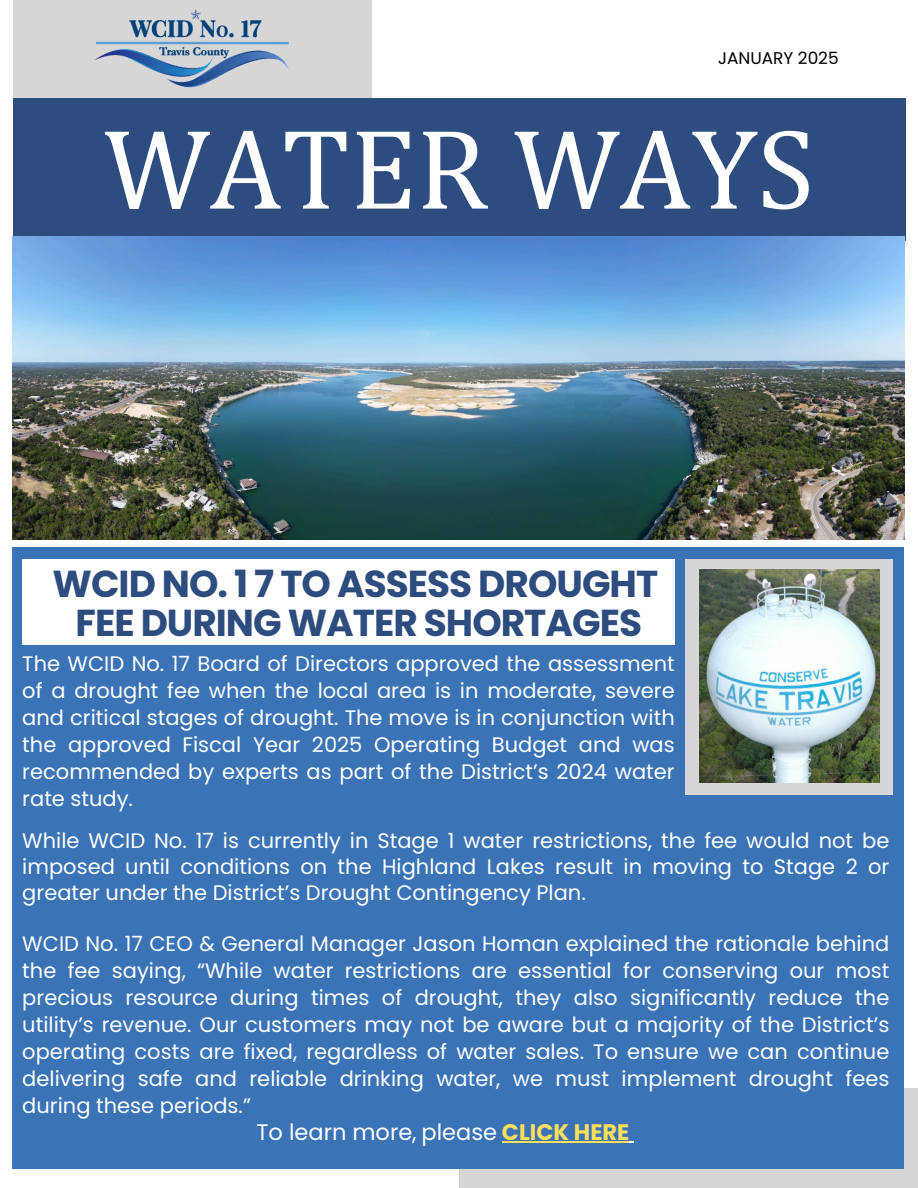
<style>
.page{position:relative;width:918px;height:1188px;background:#fff}
.page>*{position:absolute;margin:0;border:0;box-sizing:border-box;transform-origin:0 0}
.t1{font:115.35px "Cambria";color:#fff}
.t2{font:700 37.5px/39.3px "Poppins";letter-spacing:-.025em;color:#2d4c7f;text-align:center}
.t3{font:22.5px "Poppins";color:#fff}
.t4{font:21px/27px "Poppins";color:#fff;text-align:justify}
.t5{font:16.95px "Poppins";color:#000}
.s1{font-weight:700;color:#ffde59}
</style>
<div class="page">
<div style="left:13px;top:0;width:359px;height:300px;background:#d6d6d6"></div>
<div style="left:459px;top:1088px;width:459px;height:100px;background:#d6d6d6"></div>
<div style="left:13px;top:98px;width:892px;height:143px;background:#2d4c7f"></div>
<div style="left:13px;top:547px;width:891px;height:621px;background:#3a73b6"></div>
<img style="left:13px;top:236px;width:892px;height:304px">
<div style="left:685px;top:559px;width:208px;height:235px;background:#d6d6d6"></div>
<img style="left:699px;top:569px;width:181px;height:214px">
<img style="left:95px;top:9px;width:194px;height:79px">
<hr style="left:502px;top:1142px;width:127px;height:1px;background:#ffde59">
<div style="left:22px;top:559px;width:653px;height:86px;background:#fff"></div>
<p class="t5" style="left:718px;top:46px;width:122px">JANUARY 2025</p>
<h1 class="t1" style="left:104px;top:99px;width:712px">WATER WAYS</h1>
<h3 class="t2" style="left:53px;top:564px;width:607px">WCID NO. 1 7 TO ASSESS DROUGHT<br>FEE DURING WATER SHORTAGES</h3>
<h3 class="t4" style="left:22px;top:650px;width:654px">The WCID No. 17 Board of Directors approved the assessment of a drought fee when the local area is in moderate, severe and critical stages of drought. The move is in conjunction with the approved Fiscal Year 2025 Operating Budget and was recommended by experts as part of the District’s 2024 water rate study.</h3>
<p class="t4" style="left:22px;top:828px;width:869px;line-height:25.8px">While WCID No. 17 is currently in Stage 1 water restrictions, the fee would not be imposed until conditions on the Highland Lakes result in moving to Stage 2 or greater under the District’s Drought Contingency Plan.</p>
<h2 class="t4" style="left:22px;top:931px;width:869px">WCID No. 17 CEO &amp; General Manager Jason Homan explained the rationale behind the fee saying, “While water restrictions are essential for conserving our most precious resource during times of drought, they also significantly reduce the utility’s revenue. Our customers may not be aware but a majority of the District’s operating costs are fixed, regardless of water sales. To ensure we can continue delivering safe and reliable drinking water, we must implement drought fees during these periods.”</h2>
<h2 class="t3" style="left:256px;top:1117px;width:374px">To learn more, please <span class="s1">CLICK HERE</span></h2>
</div>
